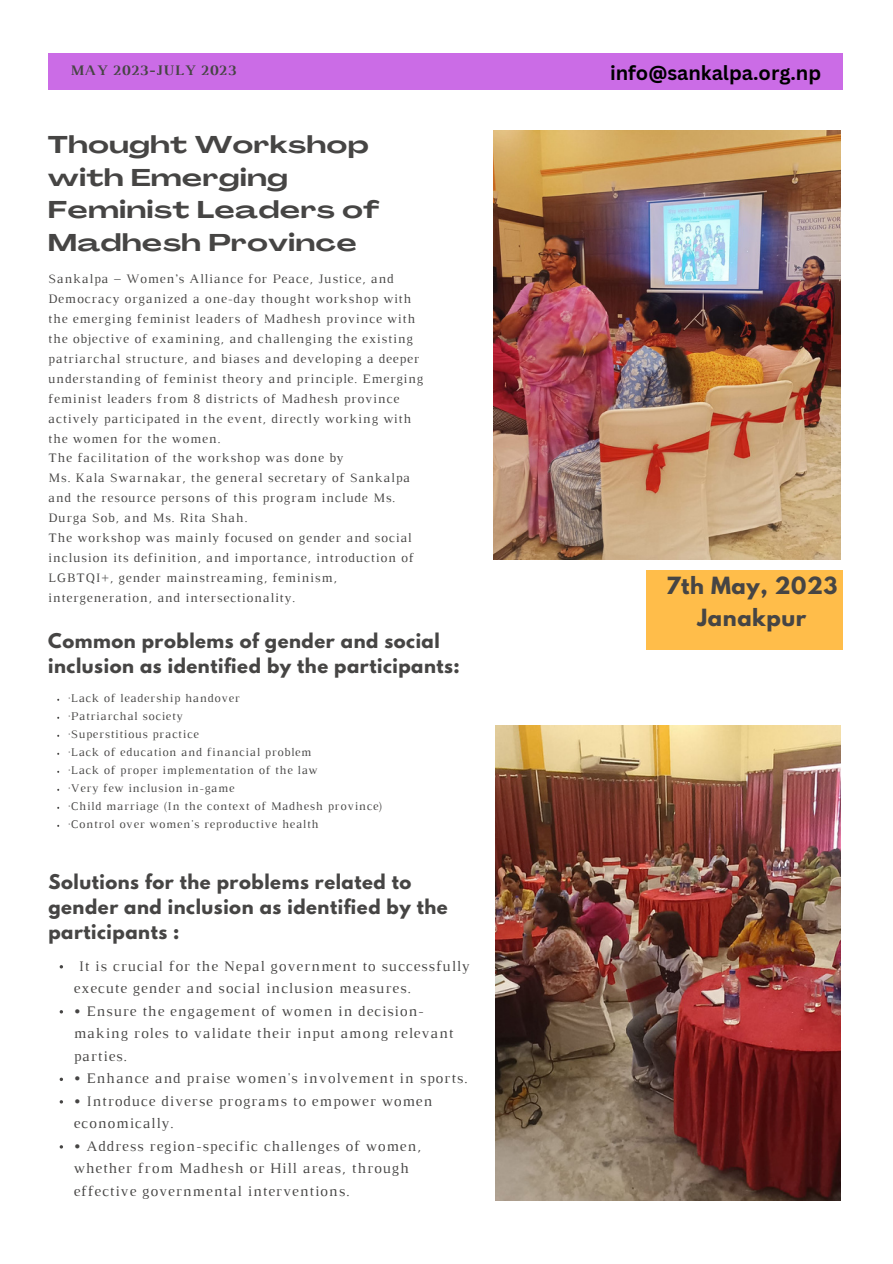
<style>
.page{position:relative;width:893px;height:1264px;background:#fff}
.page>*{position:absolute;margin:0;border:0;box-sizing:border-box;transform-origin:0 0}
.t1{font:700 24px/32.8px "Agrandir Grand";letter-spacing:.03em;color:#464544}
.t2{font:700 21px "League Spartan";letter-spacing:.03em;color:#464544}
.t3{font:700 19.8px "Canva Sans";color:#000}
.t4{font:700 18px/24.8px "League Spartan";letter-spacing:.03em;color:#464544}
.t5{font:14.85px/22.5px "Luthier";letter-spacing:.06em;color:#464544}
.t6{font:700 14.85px "Luthier";letter-spacing:.06em;color:#464544}
.t7{font:13.2px/20px "Luthier";letter-spacing:.06em;color:#464544}
.t8{font:12px "Luthier";letter-spacing:.06em;color:#464544}
</style>
<div class="page">
<div style="left:48px;top:53px;width:795px;height:36px;background:#cb6ce6"></div>
<div style="left:645px;top:570px;width:197px;height:80px;background:#ffbd4a"></div>
<img style="left:493px;top:130px;width:347px;height:429px">
<img style="left:495px;top:726px;width:345px;height:474px">
<p class="t6" style="left:70px;top:65px;width:167px">MAY 2023-JULY 2023</p>
<p class="t3" style="left:610px;top:59px;width:213px">info@sankalpa.org.np</p>
<p class="t1" style="left:48px;top:130px;width:332px">Thought Workshop with Emerging<br>Feminist Leaders of<br>Madhesh Province</p>
<p class="t7" style="left:48px;top:269px;width:376px">Sankalpa – Women’s Alliance for Peace, Justice, and Democracy organized a one-day thought workshop with the emerging feminist leaders of Madhesh province with the objective of examining, and challenging the existing patriarchal structure, and biases and developing a deeper understanding of feminist theory and principle. Emerging feminist leaders from 8 districts of Madhesh province actively participated in the event, directly working with the women for the women.</p>
<p class="t7" style="left:48px;top:449px;width:297px">The facilitation of the workshop was done by</p>
<p class="t7" style="left:48px;top:469px;width:363px">Ms. Kala Swarnakar, the general secretary of Sankalpa and the resource persons of this program include Ms.<br>Durga Sob, and Ms. Rita Shah.</p>
<p class="t7" style="left:48px;top:529px;width:367px">The workshop was mainly focused on gender and social inclusion its definition, and importance, introduction of LGBTQI+, gender mainstreaming, feminism, intergeneration, and intersectionality.</p>
<p class="t4" style="left:48px;top:631px;width:413px">Common problems of gender and social inclusion as identified by the participants:</p>
<p class="t8" style="left:69px;top:693px;width:173px">·Lack of leadership handover</p>
<p class="t8" style="left:69px;top:711px;width:116px">·Patriarchal society</p>
<p class="t8" style="left:69px;top:729px;width:131px">·Superstitious practice</p>
<p class="t8" style="left:69px;top:747px;width:244px">·Lack of education and financial problem</p>
<p class="t8" style="left:69px;top:765px;width:250px">·Lack of proper implementation of the law</p>
<p class="t8" style="left:69px;top:783px;width:167px">·Very few inclusion in-game</p>
<p class="t8" style="left:69px;top:801px;width:315px">·Child marriage (In the context of Madhesh province)</p>
<p class="t8" style="left:69px;top:819px;width:251px">·Control over women's reproductive health</p>
<p class="t4" style="left:48px;top:872px;width:401px">Solutions for the problems related to gender and inclusion as identified by the participants :</p>
<p class="t5" style="left:74px;top:955px;width:397px;text-indent:5px">It is crucial for the Nepal government to successfully execute gender and social inclusion measures.</p>
<p class="t5" style="left:74px;top:1000px;width:381px">• Ensure the engagement of women in decision&shy;making roles to validate their input among relevant parties.</p>
<p class="t5" style="left:74px;top:1068px;width:395px">• Enhance and praise women's involvement in sports.</p>
<p class="t5" style="left:74px;top:1090px;width:360px">• Introduce diverse programs to empower women economically.</p>
<p class="t5" style="left:74px;top:1135px;width:349px">• Address region-specific challenges of women, whether from Madhesh or Hill areas, through effective governmental interventions.</p>
<p class="t2" style="left:666px;top:574px;width:173px">7th May, 2023</p>
<p class="t2" style="left:697px;top:607px;width:110px">Janakpur</p>
</div>
